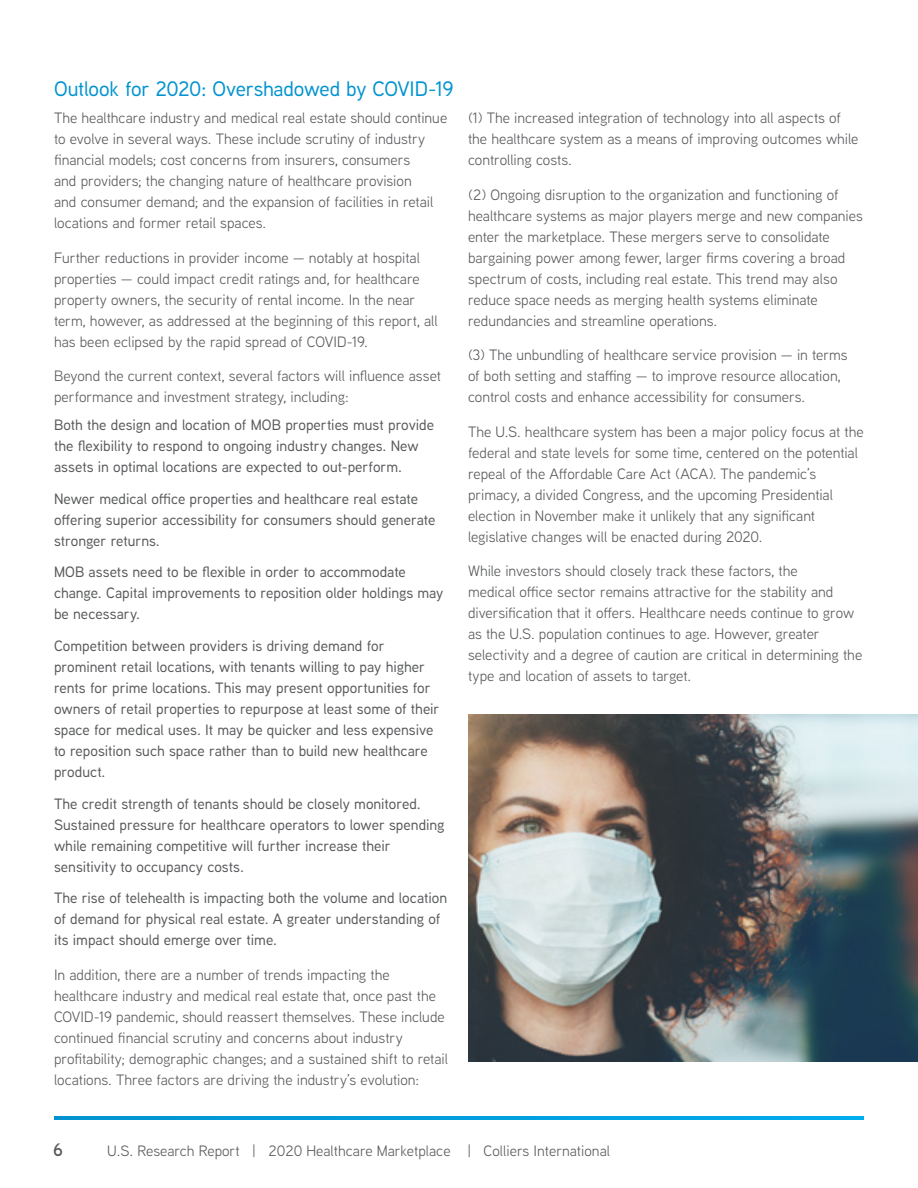
<style>
.page{position:relative;width:918px;height:1188px;background:#fff}
.page>*{position:absolute;margin:0;border:0;box-sizing:border-box;transform-origin:0 0}
.t1{font:500 21px "Aaux Next";letter-spacing:-.015em;color:#0093d0}
.t2{font:600 18px "Aaux Next";color:#58595b}
.t3{font:15px/21px "Aaux Next";color:#58595b}
.t4{font:500 15px/21px "Aaux Next";color:#58595b}
</style>
<div class="page">
<svg style="left:54px;top:1116px;width:810px;height:3px;background:#009edd"></svg>
<img style="left:469px;top:714px;width:449px;height:348px">
<h1 class="t1" style="left:54px;top:74px;width:401px">Outlook for 2020: Overshadowed by COVID-19</h1>
<p class="t3" style="left:54px;top:107px;width:395px">The healthcare industry and medical real estate should continue to evolve in several ways. These include scrutiny of industry financial models; cost concerns from insurers, consumers<br>and providers; the changing nature of healthcare provision<br>and consumer demand; and the expansion of facilities in retail locations and former retail spaces.</p>
<p class="t3" style="left:54px;top:247px;width:385px">Further reductions in provider income — notably at hospital properties — could impact credit ratings and, for healthcare property owners, the security of rental income. In the near term, however, as addressed at the beginning of this report, all has been eclipsed by the rapid spread of COVID-19.</p>
<p class="t3" style="left:54px;top:365px;width:389px">Beyond the current context, several factors will influence asset performance and investment strategy, including:</p>
<p class="t4" style="left:54px;top:414px;width:382px">Both the design and location of MOB properties must provide the flexibility to respond to ongoing industry changes. New assets in optimal locations are expected to out-perform.</p>
<p class="t4" style="left:54px;top:488px;width:383px">Newer medical office properties and healthcare real estate offering superior accessibility for consumers should generate stronger returns.</p>
<p class="t4" style="left:54px;top:561px;width:391px">MOB assets need to be flexible in order to accommodate change. Capital improvements to reposition older holdings may be necessary.</p>
<p class="t4" style="left:54px;top:635px;width:387px">Competition between providers is driving demand for prominent retail locations, with tenants willing to pay higher rents for prime locations. This may present opportunities for owners of retail properties to repurpose at least some of their space for medical uses. It may be quicker and less expensive to reposition such space rather than to build new healthcare product.</p>
<p class="t4" style="left:54px;top:793px;width:392px">The credit strength of tenants should be closely monitored.<br>Sustained pressure for healthcare operators to lower spending while remaining competitive will further increase their sensitivity to occupancy costs.</p>
<p class="t4" style="left:54px;top:887px;width:395px">The rise of telehealth is impacting both the volume and location of demand for physical real estate. A greater understanding of its impact should emerge over time.</p>
<p class="t3" style="left:54px;top:964px;width:396px">In addition, there are a number of trends impacting the healthcare industry and medical real estate that, once past the COVID-19 pandemic, should reassert themselves. These include continued financial scrutiny and concerns about industry profitability; demographic changes; and a sustained shift to retail locations. Three factors are driving the industry’s evolution:</p>
<p class="t3" style="left:468px;top:107px;width:392px">(1) The increased integration of technology into all aspects of the healthcare system as a means of improving outcomes while controlling costs.</p>
<p class="t3" style="left:468px;top:184px;width:396px">(2) Ongoing disruption to the organization and functioning of healthcare systems as major players merge and new companies enter the marketplace. These mergers serve to consolidate bargaining power among fewer, larger firms covering a broad spectrum of costs, including real estate. This trend may also reduce space needs as merging health systems eliminate redundancies and streamline operations.</p>
<p class="t3" style="left:468px;top:344px;width:381px">(3) The unbundling of healthcare service provision — in terms of both setting and staffing — to improve resource allocation, control costs and enhance accessibility for consumers.</p>
<p class="t3" style="left:468px;top:421px;width:397px">The U.S. healthcare system has been a major policy focus at the federal and state levels for some time, centered on the potential repeal of the Affordable Care Act (ACA). The pandemic’s primacy, a divided Congress, and the upcoming Presidential election in November make it unlikely that any significant legislative changes will be enacted during 2020.</p>
<p class="t3" style="left:468px;top:560px;width:396px">While investors should closely track these factors, the<br>medical office sector remains attractive for the stability and diversification that it offers. Healthcare needs continue to grow as the U.S. population continues to age. However, greater selectivity and a degree of caution are critical in determining the type and location of assets to target.</p>
<p class="t2" style="left:53px;top:1137px;width:11px">6</p>
<p class="t3" style="left:107px;top:1140px;width:504px">U.S. Research Report | 2020 Healthcare Marketplace | Colliers International</p>
</div>
